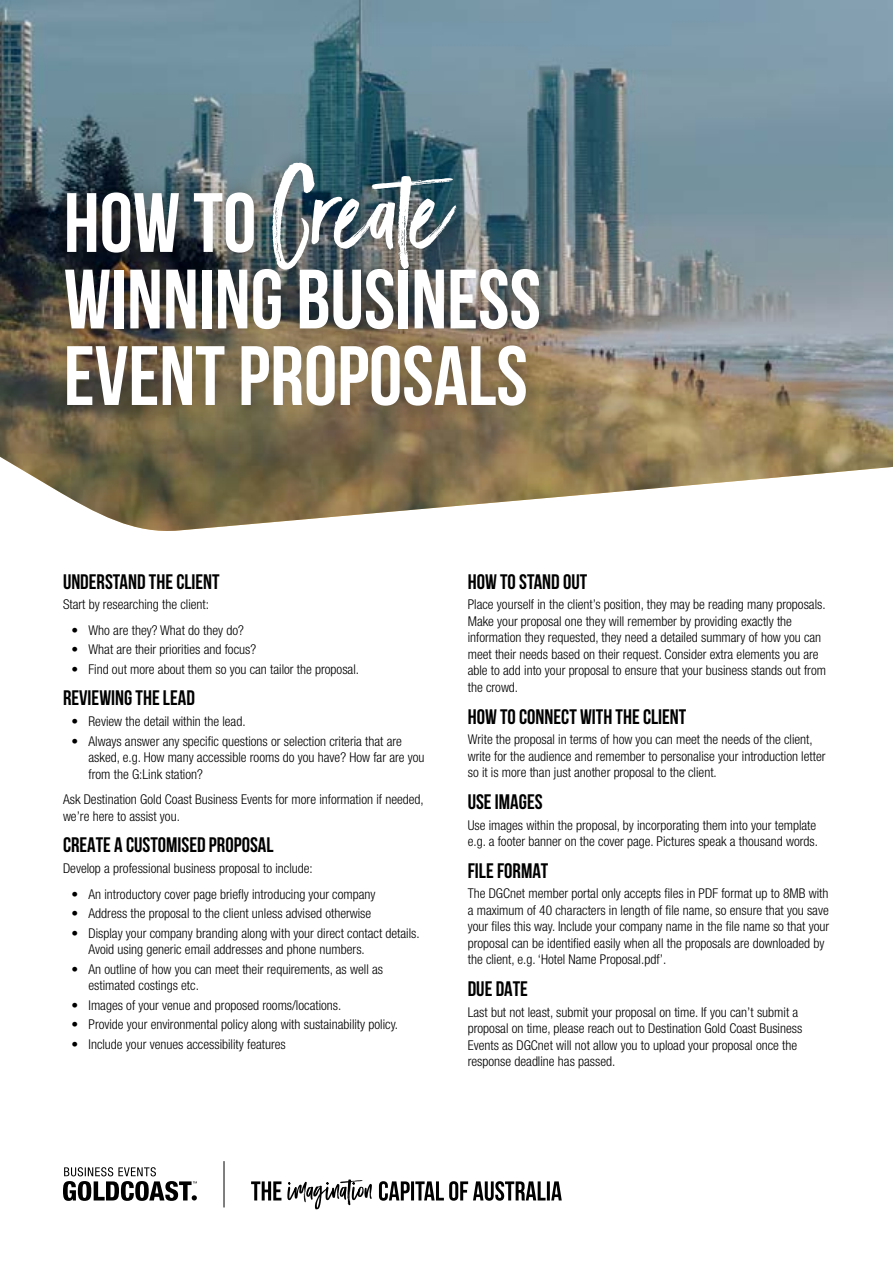
<style>
.page{position:relative;width:893px;height:1263px;background:#fff}
.page>*{position:absolute;margin:0;border:0;box-sizing:border-box;transform-origin:0 0}
.t1{font:100.5px "DGC Black Diamond";color:#fff}
.t2{font:700 84px/76.5px "Bebas Neue";color:#fff}
.t3{font:700 21px "Bebas Neue";color:#000}
.t4{font:300 condensed 13.5px/16.5px "Helvetica Neue LT Std";color:#000}
</style>
<div class="page">
<svg style="left:0;top:0;width:893px;height:531px;background:#838e8c"></svg>
<svg style="left:251px;top:1179px;width:311px;height:30px"></svg>
<svg style="left:63px;top:1167px;width:134px;height:34px"></svg>
<hr style="left:224px;top:1161px;width:1px;height:46px;background:#000">
<div style="left:51px;top:148px;width:504px;height:272px;background:#000;opacity:.3"></div>
<h1 class="t1" style="left:64px;top:148px;width:420px"><sub>HOW</sub> <sub>TO</sub> Create</h1>
<h2 class="t2" style="left:64px;top:260px;width:479px">WINNING BUSINESS<br>EVENT PROPOSALS</h2>
<h3 class="t3" style="left:63px;top:570px;width:158px">UNDERSTAND THE CLIENT</h3>
<p class="t4" style="left:63px;top:596px;width:148px">Start by researching the client:</p>
<p class="t4" style="left:72px;top:622px;width:174px">• Who are they? What do they do?</p>
<p class="t4" style="left:72px;top:641px;width:186px">• What are their priorities and focus?</p>
<p class="t4" style="left:72px;top:661px;width:289px">• Find out more about them so you can tailor the proposal.</p>
<h3 class="t3" style="left:63px;top:687px;width:133px">REVIEWING THE LEAD</h3>
<p class="t4" style="left:72px;top:713px;width:176px">• Review the detail within the lead.</p>
<p class="t4" style="left:89px;top:733px;width:338px;text-indent:-17px">• Always answer any specific questions or selection criteria that are asked, e.g. How many accessible rooms do you have? How far are you from the G:Link station?</p>
<p class="t4" style="left:63px;top:791px;width:362px">Ask Destination Gold Coast Business Events for more information if needed, we’re here to assist you.</p>
<h3 class="t3" style="left:63px;top:833px;width:212px">CREATE A CUSTOMISED PROPOSAL</h3>
<p class="t4" style="left:63px;top:860px;width:251px">Develop a professional business proposal to include:</p>
<p class="t4" style="left:72px;top:885px;width:306px">• An introductory cover page briefly introducing your company</p>
<p class="t4" style="left:72px;top:905px;width:301px">• Address the proposal to the client unless advised otherwise</p>
<p class="t4" style="left:89px;top:924px;width:333px;text-indent:-17px">• Display your company branding along with your direct contact details.<br>Avoid using generic email addresses and phone numbers.</p>
<p class="t4" style="left:89px;top:960px;width:296px;text-indent:-17px">• An outline of how you can meet their requirements, as well as estimated costings etc.</p>
<p class="t4" style="left:72px;top:996px;width:271px">• Images of your venue and proposed rooms/locations.</p>
<p class="t4" style="left:72px;top:1016px;width:328px">• Provide your environmental policy along with sustainability policy.</p>
<p class="t4" style="left:72px;top:1035px;width:216px">• Include your venues accessibility features</p>
<h3 class="t3" style="left:468px;top:570px;width:121px">HOW TO STAND OUT</h3>
<p class="t4" style="left:468px;top:596px;width:360px">Place yourself in the client’s position, they may be reading many proposals.<br>Make your proposal one they will remember by providing exactly the information they requested, they need a detailed summary of how you can meet their needs based on their request. Consider extra elements you are able to add into your proposal to ensure that your business stands out from the crowd.</p>
<h3 class="t3" style="left:468px;top:705px;width:220px">HOW TO CONNECT WITH THE CLIENT</h3>
<p class="t4" style="left:468px;top:731px;width:359px">Write the proposal in terms of how you can meet the needs of the client, write for the audience and remember to personalise your introduction letter so it is more than just another proposal to the client.</p>
<h3 class="t3" style="left:468px;top:790px;width:76px">USE IMAGES</h3>
<p class="t4" style="left:468px;top:816px;width:352px">Use images within the proposal, by incorporating them into your template e.g. a footer banner on the cover page. Pictures speak a thousand words.</p>
<h3 class="t3" style="left:468px;top:859px;width:82px">FILE FORMAT</h3>
<p class="t4" style="left:468px;top:885px;width:363px">The DGCnet member portal only accepts files in PDF format up to 8MB with a maximum of 40 characters in length of file name, so ensure that you save your files this way. Include your company name in the file name so that your proposal can be identified easily when all the proposals are downloaded by the client, e.g. ‘Hotel Name Proposal.pdf’.</p>
<h3 class="t3" style="left:468px;top:977px;width:62px">DUE DATE</h3>
<p class="t4" style="left:468px;top:1003px;width:336px">Last but not least, submit your proposal on time. If you can’t submit a proposal on time, please reach out to Destination Gold Coast Business Events as DGCnet will not allow you to upload your proposal once the response deadline has passed.</p>
</div>
